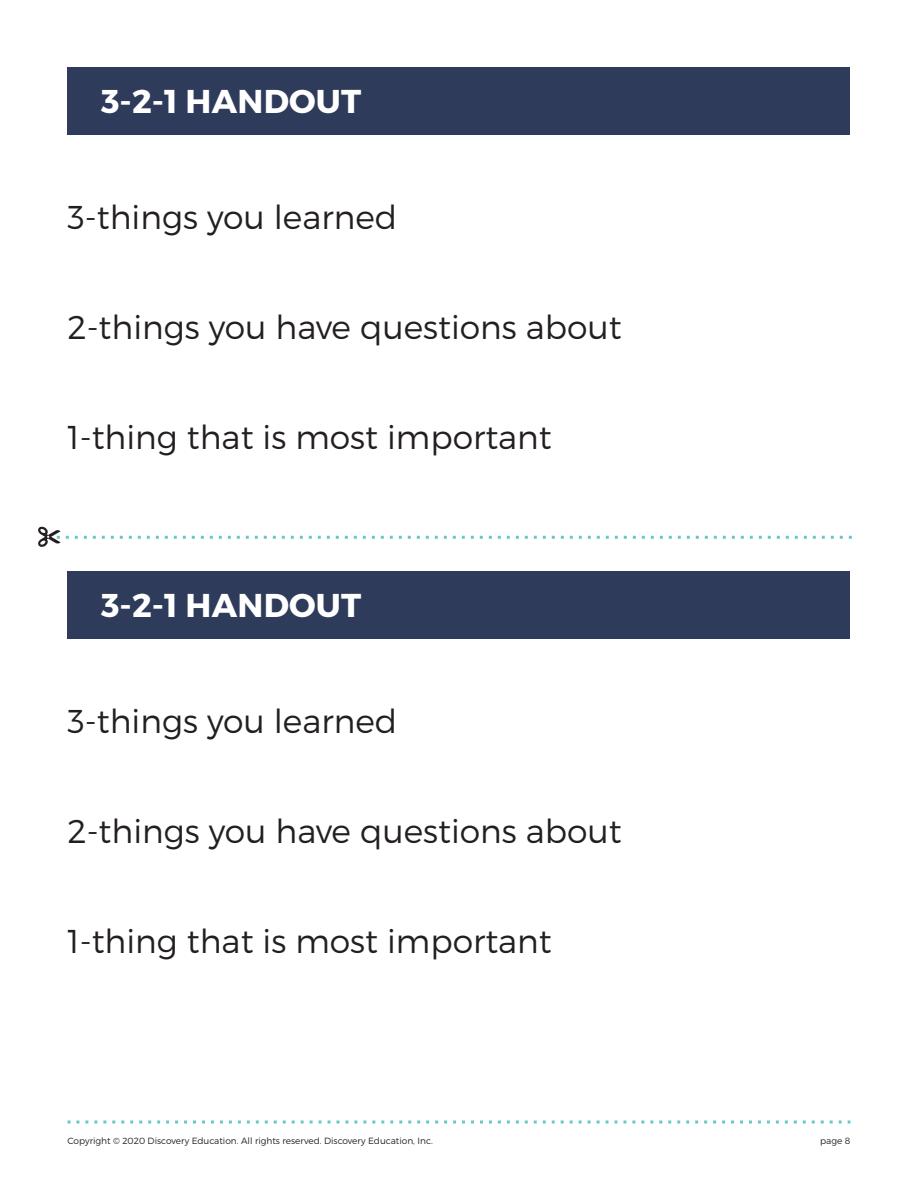
<style>
.page{position:relative;width:918px;height:1188px;background:#fff}
.page>*{position:absolute;margin:0;border:0;box-sizing:border-box;transform-origin:0 0}
.Body_Copy{font:300 33px "Montserrat";color:#231f20}
.t1{font:700 33px "Montserrat";letter-spacing:.01em;color:#fff}
.t2{font:300 9px "Montserrat";color:#231f20}
</style>
<div class="page">
<svg style="left:68px;top:1120px;width:782px;height:4px"></svg>
<div style="left:68px;top:68px;width:782px;height:67px;background:#2e3b5a"></div>
<div style="left:68px;top:572px;width:782px;height:67px;background:#2e3b5a"></div>
<svg style="left:38px;top:527px;width:814px;height:20px"></svg>
<p class="t1" style="left:101px;top:81px;width:262px">3-2-1 HANDOUT</p>
<p class="Body_Copy" style="left:68px;top:197px;width:331px">3-things you learned</p>
<p class="Body_Copy" style="left:68px;top:307px;width:556px">2-things you have questions about</p>
<p class="Body_Copy" style="left:68px;top:417px;width:486px">1-thing that is most important</p>
<p class="t1" style="left:101px;top:585px;width:262px">3-2-1 HANDOUT</p>
<p class="Body_Copy" style="left:68px;top:701px;width:331px">3-things you learned</p>
<p class="Body_Copy" style="left:68px;top:811px;width:556px">2-things you have questions about</p>
<p class="Body_Copy" style="left:68px;top:921px;width:486px">1-thing that is most important</p>
<p class="t2" style="left:68px;top:1136px;width:367px">Copyright © 2020 Discovery Education. All rights reserved. Discovery Education, Inc.</p>
<p class="t2" style="left:820px;top:1136px;width:32px">page 8</p>
</div>
